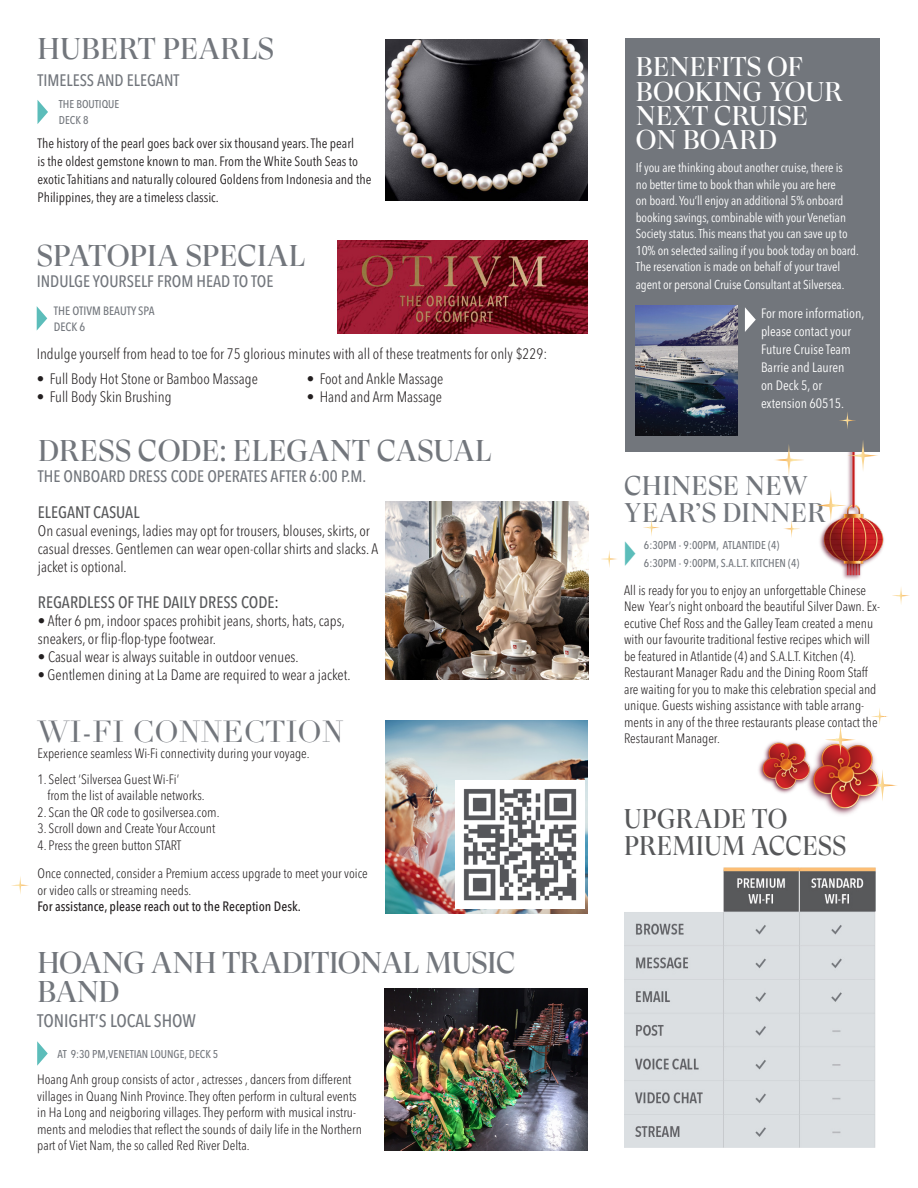
<style>
.page{position:relative;width:918px;height:1188px;background:#fff}
.page>*{position:absolute;margin:0;border:0;box-sizing:border-box;transform-origin:0 0}
.t1{font:30px/28.5px "GT Super Display";letter-spacing:-.005em;color:#72767c}
.t2{font:30px "Didot LT Std";color:#72767c}
.CC_Header{font:27px/24.3px "GT Super Display";letter-spacing:.01em;color:#fff}
.t3{font:27px/27px "GT Super Display";letter-spacing:.01em;color:#57585a;scale:.95 1}
.t4{font:27px/27px "GT Super Display";letter-spacing:.01em;color:#72767c}
.t5{font:500 condensed 18px "Avenir Next LT Pro";color:#72767c}
.t6{font:500 condensed 16.5px "Avenir Next LT Pro";color:#72767c}
.Page_2_-_Body_Text_Article{font:500 condensed 16.5px "Avenir Next LT Pro";color:#57585a}
.Page_2_-_Body_Text_Article-2{font:300 condensed 15px/18px "Avenir Next LT Pro";color:#231f20}
.Page_2_-_Body_Text_Article-3{font:300 condensed 15px "Avenir Next LT Pro";color:#231f20;scale:.95 1}
.t7{font:300 condensed 13.5px/16.5px "Avenir Next LT Pro";color:#231f20}
.t8{font:condensed 13.5px/18px "Avenir Next LT Pro";color:#231f20}
.For_more_Info{font:condensed 13.5px/18px "Avenir Next LT Pro";color:#fff}
.t9{font:500 condensed 13.5px "Avenir Next LT Pro";color:#231f20}
.CC_Body{font:condensed 12.75px/16.6px "Avenir Next LT Pro";letter-spacing:-.01em;color:#fff}
.t10{font:500 condensed 12px/16.5px "Avenir Next LT Pro";color:#72767c}
.t11{font:500 condensed 11.25px/16.5px "Avenir Next LT Pro";color:#72767c}
.s1{color:#231f20}
.s2{font-family:"Avenir LT Std";font-weight:300;font-stretch:normal}
</style>
<div class="page">
<img style="left:805px;top:451px;width:79px;height:128px">
<svg style="left:38px;top:100px;width:10px;height:24px"></svg>
<img style="left:386px;top:39px;width:202px;height:161px">
<svg style="left:37px;top:306px;width:10px;height:24px"></svg>
<img style="left:338px;top:241px;width:250px;height:92px">
<img style="left:386px;top:501px;width:202px;height:179px">
<img style="left:624px;top:867px;width:252px;height:281px">
<img style="left:386px;top:720px;width:202px;height:193px">
<img style="left:456px;top:780px;width:128px;height:129px">
<div style="left:626px;top:38px;width:254px;height:413px;background:#72767c"></div>
<img style="left:636px;top:306px;width:101px;height:129px">
<svg style="left:745px;top:307px;width:11px;height:25px"></svg>
<img style="left:385px;top:988px;width:202px;height:162px">
<svg style="left:37px;top:1041px;width:11px;height:25px"></svg>
<svg style="left:11px;top:876px;width:18px;height:18px"></svg>
<img style="left:758px;top:741px;width:37px;height:53px">
<img style="left:795px;top:742px;width:80px;height:73px">
<svg style="left:867px;top:769px;width:30px;height:33px"></svg>
<svg style="left:825px;top:724px;width:31px;height:32px"></svg>
<svg style="left:871px;top:708px;width:17px;height:17px"></svg>
<svg style="left:643px;top:519px;width:17px;height:17px"></svg>
<svg style="left:601px;top:551px;width:16px;height:17px"></svg>
<svg style="left:847px;top:440px;width:32px;height:32px"></svg>
<svg style="left:839px;top:412px;width:17px;height:17px"></svg>
<svg style="left:892px;top:587px;width:18px;height:17px"></svg>
<svg style="left:773px;top:444px;width:32px;height:32px"></svg>
<svg style="left:815px;top:489px;width:31px;height:33px"></svg>
<svg style="left:784px;top:520px;width:16px;height:17px"></svg>
<p class="t1" style="left:38px;top:35px;width:238px">HUBERT PEARLS</p>
<p class="t6" style="left:38px;top:70px;width:143px">TIMELESS AND ELEGANT</p>
<p class="t11" style="left:59px;top:96px;width:62px">THE BOUTIQUE<br>DECK 8</p>
<p class="t8" style="left:38px;top:134px;width:335px">The history of the pearl goes back over six thousand years. The pearl<br>is the oldest gemstone known to man. From the White South Seas to exotic Tahitians and naturally coloured Goldens from Indonesia and the Philippines, they are a timeless classic.</p>
<p class="t1" style="left:37px;top:243px;width:270px">SPATOPIA SPECIAL</p>
<p class="t6" style="left:37px;top:272px;width:238px">INDULGE YOURSELF FROM HEAD TO TOE</p>
<p class="t10" style="left:54px;top:302px;width:102px">THE OTIVM BEAUTY SPA<br>DECK 6</p>
<p class="Page_2_-_Body_Text_Article-2" style="left:37px;top:345px;width:512px">Indulge yourself from head to toe for 75 glorious minutes with all of these treatments for only $229:</p>
<p class="Page_2_-_Body_Text_Article-2" style="left:37px;top:370px;width:223px">• Full Body Hot Stone or Bamboo Massage</p>
<p class="Page_2_-_Body_Text_Article-2" style="left:307px;top:370px;width:138px">• Foot and Ankle Massage</p>
<p class="Page_2_-_Body_Text_Article-2" style="left:37px;top:388px;width:136px">• Full Body Skin Brushing</p>
<p class="Page_2_-_Body_Text_Article-2" style="left:307px;top:388px;width:137px">• Hand and Arm Massage</p>
<p class="t1" style="left:38px;top:437px;width:455px">DRESS CODE: ELEGANT CASUAL</p>
<p class="t6" style="left:38px;top:466px;width:330px">THE ONBOARD DRESS CODE OPERATES AFTER 6:00 P.M.</p>
<p class="Page_2_-_Body_Text_Article" style="left:38px;top:502px;width:103px">ELEGANT CASUAL</p>
<p class="Page_2_-_Body_Text_Article-2" style="left:38px;top:522px;width:342px">On casual evenings, ladies may opt for trousers, blouses, skirts, or casual dresses. Gentlemen can wear open-collar shirts and slacks. A jacket is optional.</p>
<p class="Page_2_-_Body_Text_Article" style="left:38px;top:592px;width:243px">REGARDLESS OF THE DAILY DRESS CODE<span class="s1">:</span></p>
<p class="Page_2_-_Body_Text_Article-2" style="left:38px;top:612px;width:308px">• After 6 pm, indoor spaces prohibit jeans, shorts, hats, caps, sneakers, or flip-flop-type footwear.</p>
<p class="Page_2_-_Body_Text_Article-2" style="left:38px;top:648px;width:262px">• Casual wear is always suitable in outdoor venues.</p>
<p class="Page_2_-_Body_Text_Article-3" style="left:38px;top:666px;width:331px">• Gentlemen dining at La Dame are required to wear a jacket.</p>
<p class="t2" style="left:38px;top:714px;width:308px">WI-FI CONNECTION</p>
<p class="t7" style="left:38px;top:745px;width:274px">Experience seamless Wi-Fi connectivity during your voyage.</p>
<p class="t7" style="left:38px;top:771px;width:143px">1. Select ‘Silversea Guest Wi-Fi’</p>
<p class="t7" style="left:47px;top:787px;width:159px">from the list of available networks.</p>
<p class="t7" style="left:38px;top:804px;width:183px">2. Scan the QR code to gosilversea.com.</p>
<p class="t7" style="left:38px;top:820px;width:179px">3. Scroll down and Create Your Account</p>
<p class="t7" style="left:38px;top:837px;width:145px">4. Press the green button START</p>
<p class="t7" style="left:38px;top:865px;width:332px">Once connected, consider a Premium access upgrade to meet your voice or video calls or streaming needs.</p>
<p class="t9" style="left:38px;top:898px;width:265px">For assistance, please reach out to the Reception Desk.</p>
<p class="t1" style="left:37px;top:950px;width:480px">HOANG ANH TRADITIONAL MUSIC<br>BAND</p>
<p class="t5" style="left:37px;top:1009px;width:160px">TONIGHT’S LOCAL SHOW</p>
<p class="t11" style="left:57px;top:1046px;width:162px">AT 9:30 PM,VENETIAN LOUNGE, DECK 5</p>
<p class="t7" style="left:37px;top:1071px;width:326px">Hoang Anh group consists of actor , actresses , dancers from different villages in Quang Ninh Province. They often perform in cultural events in Ha Long and neigboring villages. They perform with musical instru&shy;ments and melodies that reflect the sounds of daily life in the Northern part of Viet Nam, the so called Red River Delta.</p>
<p class="CC_Header" style="left:636px;top:56px;width:209px">BENEFITS OF<br>BOOKING YOUR<br>NEXT CRUISE</p>
<p class="CC_Header" style="left:636px;top:128px;width:143px">ON BOARD</p>
<p class="CC_Body" style="left:636px;top:160px;width:224px">If you are thinking about another cruise, there is<br>no better time to book than while you are here<br>on board. You’ll enjoy an additional 5% onboard booking savings, combinable with your Venetian Society status. This means that you can save up to 10% on selected sailing if you book today on board.<br>The reservation is made on behalf of your travel agent or personal Cruise Consultant at Silversea<span class="s2">.</span></p>
<p class="For_more_Info" style="left:761px;top:304px;width:105px">For more information, please contact your</p>
<p class="For_more_Info" style="left:761px;top:340px;width:91px">Future Cruise Team<br>Barrie and Lauren</p>
<p class="For_more_Info" style="left:761px;top:376px;width:85px">on Deck 5, or extension 60515.</p>
<p class="t4" style="left:624px;top:473px;width:203px">CHINESE NEW<br>YEAR’S DINNER</p>
<p class="t11" style="left:644px;top:536px;width:157px;line-height:18px">6:30PM - 9:00PM, ATLANTIDE (4)<br>6:30PM - 9:00PM, S.A.L.T. KITCHEN (4)</p>
<p class="t7" style="left:624px;top:582px;width:257px">All is ready for you to enjoy an unforgettable Chinese New Year’s night onboard the beautiful Silver Dawn. Ex&shy;ecutive Chef Ross and the Galley Team created a menu with our favourite traditional festive recipes which will be featured in Atlantide (4) and S.A.L.T. Kitchen (4).<br>Restaurant Manager Radu and the Dining Room Staff are waiting for you to make this celebration special and unique. Guests wishing assistance with table arrang&shy;ments in any of the three restaurants please contact the Restaurant Manager.</p>
<p class="t3" style="left:624px;top:806px;width:235px">UPGRADE TO<br>PREMIUM ACCESS</p>
</div>
